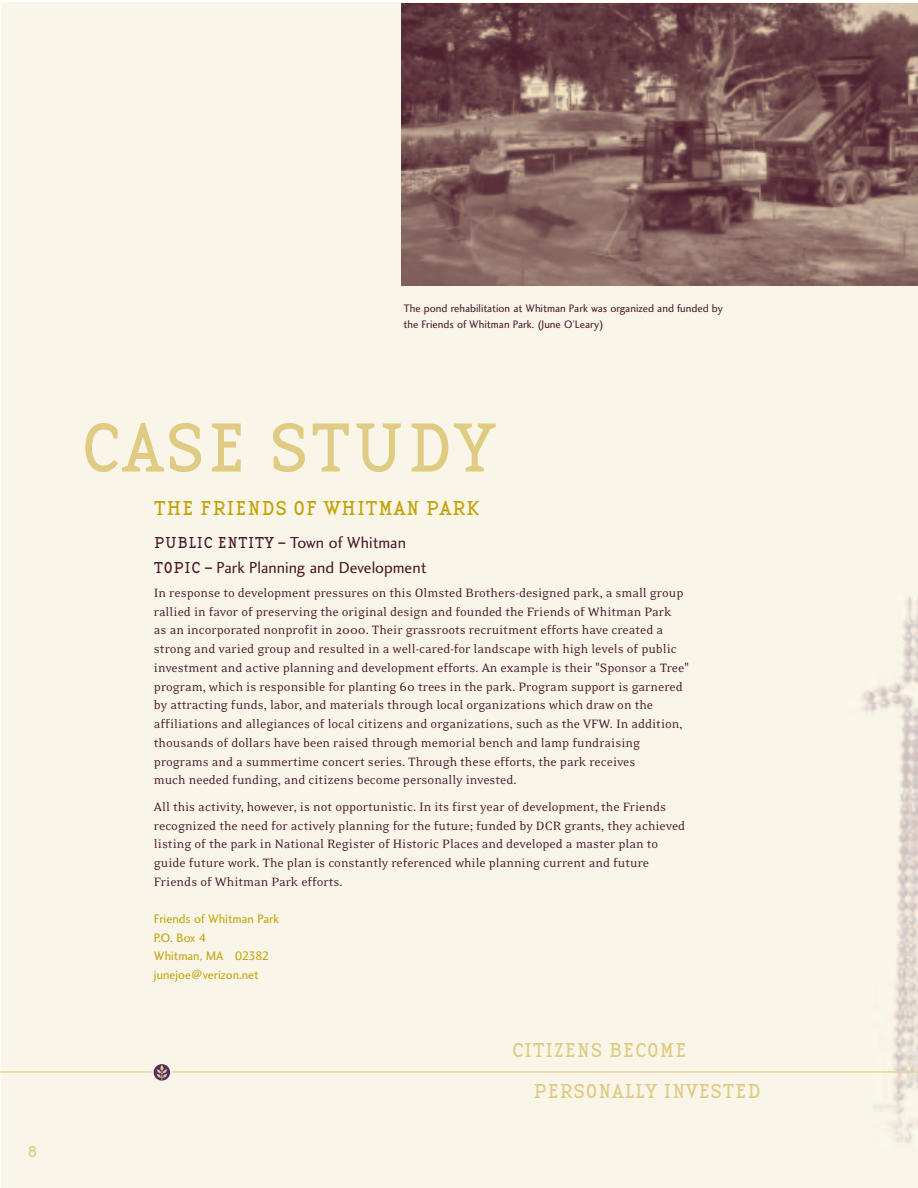
<style>
.page{position:relative;width:918px;height:1188px;background:#fff}
.page>*{position:absolute;margin:0;border:0;box-sizing:border-box;transform-origin:0 0}
.t1{font:72px "Base Twelve Serif";color:#e0cb82}
.t2{font:21px/40.5px "Base Twelve Serif";color:#e0cb82}
.t3{font:21px "Base Twelve Serif";color:#c2a205}
.t4{font:16.5px "Charlotte Sans Book Plain";color:#48172b}
.t5{font:16.5px "Base Twelve Serif";color:#48172b}
.t6{font:16.5px "Base Twelve Serif";color:#e0cb82}
.t7{font:13.8px/18.8px "Eidetic Neo";color:#48172b}
.t8{font:12.75px/18.8px "Charlotte Sans Book Plain";color:#c2a205}
.t9{font:11.25px/16.5px "Charlotte Sans Book Plain";color:#48172b}
.s1{font-family:"Charlotte Sans Book Plain"}
.s2{font-family:"Base Twelve Serif"}
</style>
<div class="page">
<div style="left:1px;top:2px;width:917px;height:1186px;background:#f9f5e8"></div>
<img style="left:861px;top:596px;width:57px;height:547px">
<img style="left:401px;top:3px;width:517px;height:283px">
<hr style="left:0;top:1071px;width:918px;height:2px;background:#e7d599">
<svg style="left:152px;top:1062px;width:20px;height:20px"></svg>
<div style="left:154px;top:1064px;width:16px;height:17px;background:#522e64;border-radius:50%"></div>
<svg style="left:156px;top:1064px;width:11px;height:17px"></svg>
<p class="t6" style="left:28px;top:1141px;width:11px">8</p>
<p class="t9" style="left:403px;top:301px;width:321px">The pond rehabilitation at Whitman Park was organized and funded by the Friends of Whitman Park. (June O’Leary)</p>
<h1 class="t1" style="left:80px;top:405px;width:417px">CASE STUDY</h1>
<h2 class="t3" style="left:154px;top:495px;width:327px">THE FRIENDS OF WHITMAN PARK</h2>
<p class="t5" style="left:154px;top:532px;width:254px">PUBLIC ENTITY – <span class="s1">Town of Whitman</span></p>
<p class="t4" style="left:154px;top:561px;width:274px"><span class="s2">TOPIC –</span> Park Planning and Development</p>
<p class="t7" style="left:154px;top:583px;width:536px">In response to development pressures on this Olmsted Brothers-designed park, a small group rallied in favor of preserving the original design and founded the Friends of Whitman Park<br>as an incorporated nonprofit in 2000. Their grassroots recruitment efforts have created a strong and varied group and resulted in a well-cared-for landscape with high levels of public investment and active planning and development efforts. An example is their "Sponsor a Tree" program, which is responsible for planting 60 trees in the park. Program support is garnered by attracting funds, labor, and materials through local organizations which draw on the affiliations and allegiances of local citizens and organizations, such as the VFW. In addition, thousands of dollars have been raised through memorial bench and lamp fundraising programs and a summertime concert series. Through these efforts, the park receives<br>much needed funding, and citizens become personally invested.</p>
<p class="t7" style="left:154px;top:797px;width:533px">All this activity, however, is not opportunistic. In its first year of development, the Friends recognized the need for actively planning for the future; funded by DCR grants, they achieved listing of the park in National Register of Historic Places and developed a master plan to guide future work. The plan is constantly referenced while planning current and future Friends of Whitman Park efforts.</p>
<p class="t8" style="left:154px;top:910px;width:126px">Friends of Whitman Park<br>P.O. Box 4<br>Whitman, MA 02382 junejoe@verizon.net</p>
<h2 class="t2" style="left:533px;top:1030px;width:229px;text-indent:-21px">CITIZENS BECOME<br>PERSONALLY INVESTED</h2>
</div>
